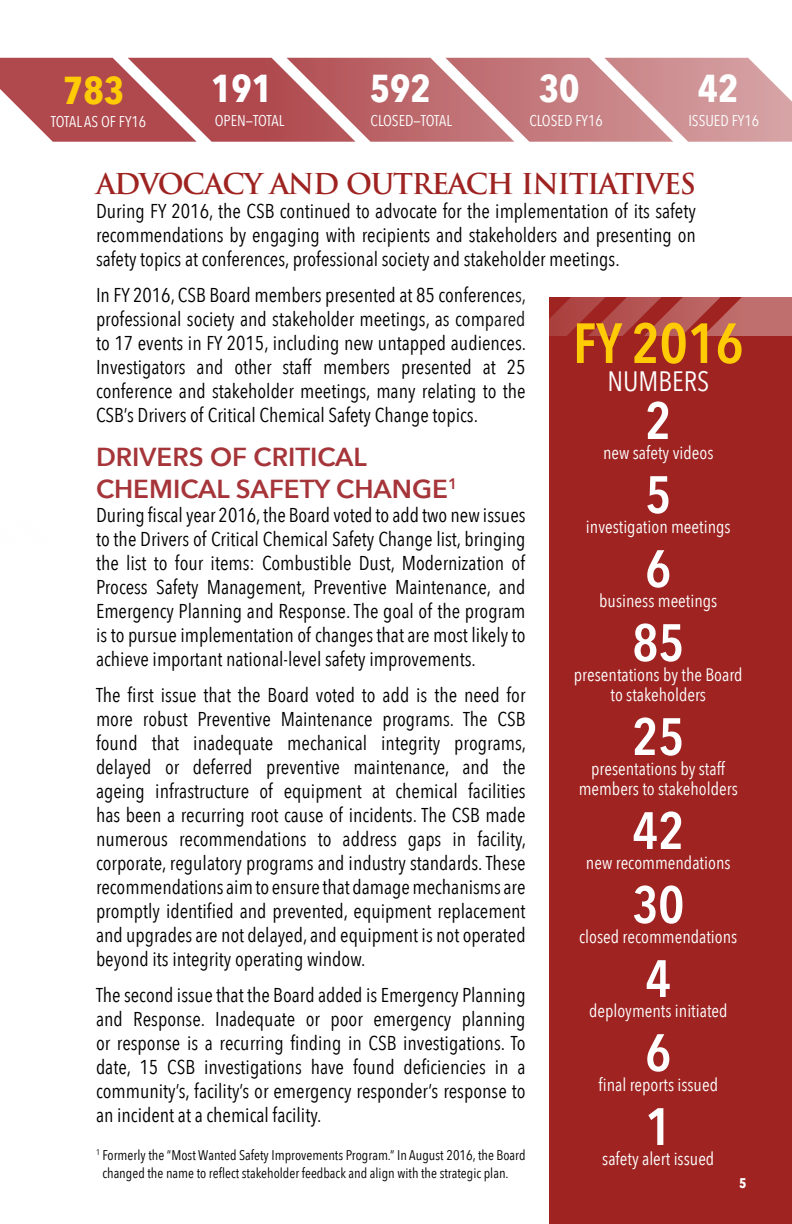
<style>
.page{position:relative;width:792px;height:1224px;background:#fff}
.page>*{position:absolute;margin:0;border:0;box-sizing:border-box;transform-origin:0 0}
.t1{font:600 56px "Avenir Next Condensed";color:#ffcb05}
.t2{font:600 52px "Avenir Next Condensed";color:#fff}
.t3{font:700 38.8px "Avenir Next Condensed";color:#fff}
.t4{font:700 38.8px "Avenir Next Condensed";color:#ffcb05}
.t5{font:700 28px "Trajan Pro";letter-spacing:-.05em;color:#9e2321}
.t6{font:28px "Avenir Next Condensed";color:#fff}
.t7{font:600 26px/32px "Avenir Next";color:#a6353a}
.t8{font:20px/24px "Avenir Next Condensed";color:#000;text-align:justify}
.t9{font:18px/20px "Avenir Next Condensed";color:#fff;text-align:center}
.t10{font:15.6px "Avenir Next Condensed";color:#fff}
.t11{font:14px/18px "Avenir Next Condensed";color:#000}
.t12{font:700 14px "Avenir Next Condensed";color:#fff}
</style>
<div class="page">
<svg style="left:0;top:57px;width:792px;height:85px;background:#c47b7e"></svg>
<div style="left:550px;top:297px;width:242px;height:927px;background:#9e2321"></div>
<svg style="left:549px;top:297px;width:243px;height:39px"></svg>
<h3 class="t4" style="left:63px;top:66px;width:63px">783</h3>
<p class="t10" style="left:51px;top:108px;width:97px">TOTAL AS OF FY16</p>
<h3 class="t3" style="left:211px;top:65px;width:63px">191</h3>
<p class="t10" style="left:215px;top:107px;width:71px">OPEN—TOTAL</p>
<h3 class="t3" style="left:370px;top:65px;width:63px">592</h3>
<p class="t10" style="left:371px;top:107px;width:83px">CLOSED—TOTAL</p>
<h3 class="t3" style="left:539px;top:65px;width:42px">30</h3>
<p class="t10" style="left:529px;top:107px;width:75px">CLOSED FY16</p>
<h3 class="t3" style="left:698px;top:65px;width:42px">42</h3>
<p class="t10" style="left:688px;top:107px;width:72px">ISSUED FY16</p>
<h3 class="t5" style="left:96px;top:166px;width:602px">ADVOCACY AND OUTREACH INITIATIVES</h3>
<p class="t8" style="left:96px;top:198px;width:601px">During FY 2016, the CSB continued to advocate for the implementation of its safety recommendations by engaging with recipients and stakeholders and presenting on safety topics at conferences, professional society and stakeholder meetings.</p>
<p class="t8" style="left:96px;top:282px;width:432px">In FY 2016, CSB Board members presented at 85 conferences, professional society and stakeholder meetings, as compared to 17 events in FY 2015, including new untapped audiences.<br>Investigators and other staff members presented at 25 conference and stakeholder meetings, many relating to the CSB’s Drivers of Critical Chemical Safety Change topics.</p>
<h3 class="t7" style="left:96px;top:440px;width:363px">DRIVERS OF CRITICAL<br>CHEMICAL SAFETY CHANGE<sup>1</sup></h3>
<p class="t8" style="left:96px;top:502px;width:431px">During fiscal year 2016, the Board voted to add two new issues to the Drivers of Critical Chemical Safety Change list, bringing the list to four items: Combustible Dust, Modernization of Process Safety Management, Preventive Maintenance, and Emergency Planning and Response. The goal of the program is to pursue implementation of changes that are most likely to achieve important national-level safety improvements.</p>
<p class="t8" style="left:96px;top:682px;width:432px">The first issue that the Board voted to add is the need for more robust Preventive Maintenance programs. The CSB found that inadequate mechanical integrity programs, delayed or deferred preventive maintenance, and the ageing infrastructure of equipment at chemical facilities has been a recurring root cause of incidents. The CSB made numerous recommendations to address gaps in facility, corporate, regulatory programs and industry standards. These recommendations aim to ensure that damage mechanisms are promptly identified and prevented, equipment replacement and upgrades are not delayed, and equipment is not operated beyond its integrity operating window.</p>
<p class="t8" style="left:96px;top:982px;width:431px">The second issue that the Board added is Emergency Planning and Response. Inadequate or poor emergency planning or response is a recurring finding in CSB investigations. To date, 15 CSB investigations have found deficiencies in a community’s, facility’s or emergency responder’s response to an incident at a chemical facility.</p>
<h1 class="t1" style="left:573px;top:295px;width:172px">FY 2016</h1>
<h3 class="t6" style="left:607px;top:357px;width:103px">NUMBERS</h3>
<h2 class="t2" style="left:645px;top:376px;width:27px">2</h2>
<p class="t9" style="left:603px;top:442px;width:112px">new safety videos</p>
<h2 class="t2" style="left:645px;top:450px;width:27px">5</h2>
<p class="t9" style="left:586px;top:516px;width:146px">investigation meetings</p>
<h2 class="t2" style="left:645px;top:524px;width:27px">6</h2>
<p class="t9" style="left:599px;top:590px;width:120px">business meetings</p>
<h2 class="t2" style="left:632px;top:598px;width:53px">85</h2>
<p class="t9" style="left:574px;top:664px;width:170px">presentations by the Board to stakeholders</p>
<h2 class="t2" style="left:632px;top:692px;width:53px">25</h2>
<p class="t9" style="left:579px;top:758px;width:161px">presentations by staff members to stakeholders</p>
<h2 class="t2" style="left:632px;top:786px;width:53px">42</h2>
<p class="t9" style="left:586px;top:852px;width:146px">new recommendations</p>
<h2 class="t2" style="left:632px;top:860px;width:53px">30</h2>
<p class="t9" style="left:579px;top:926px;width:160px">closed recommendations</p>
<h2 class="t2" style="left:645px;top:934px;width:27px">4</h2>
<p class="t9" style="left:589px;top:1000px;width:140px">deployments initiated</p>
<h2 class="t2" style="left:645px;top:1008px;width:27px">6</h2>
<p class="t9" style="left:598px;top:1074px;width:121px">final reports issued</p>
<h2 class="t2" style="left:645px;top:1082px;width:27px">1</h2>
<p class="t9" style="left:602px;top:1148px;width:114px">safety alert issued</p>
<p class="t11" style="left:102px;top:1145px;width:425px;text-indent:-6px"><sup>1</sup> Formerly the “Most Wanted Safety Improvements Program.” In August 2016, the Board changed the name to reflect stakeholder feedback and align with the strategic plan.</p>
<p class="t12" style="left:739px;top:1174px;width:9px">5</p>
</div>
